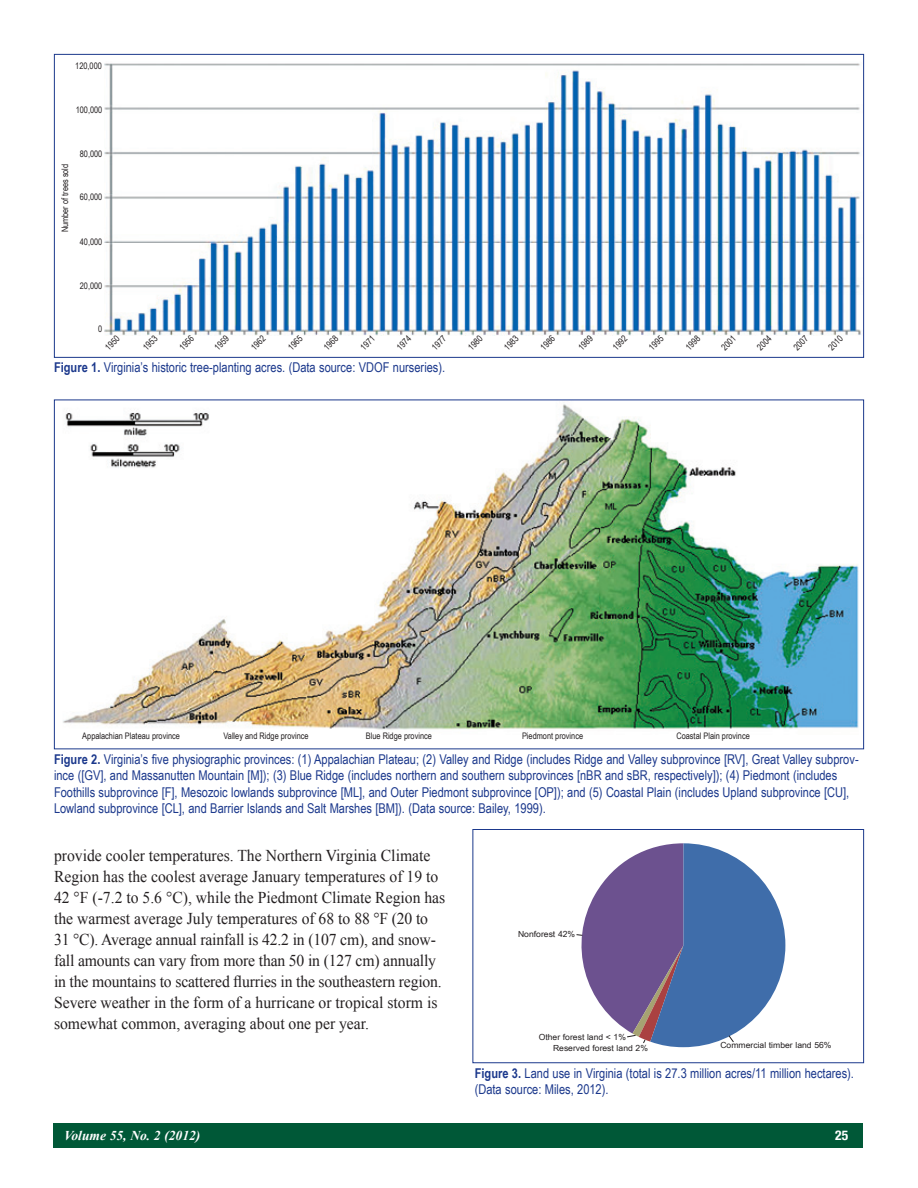
<style>
.page{position:relative;width:918px;height:1188px;background:#fff}
.page>*{position:absolute;margin:0;border:0;box-sizing:border-box;transform-origin:0 0}
.t1{font:16.5px/21px "Times New Roman";color:#231f20;scale:.95 1}
.t2{font:13.5px/16.5px "Arial Narrow";color:#1b388c}
.t3{font:italic 700 13.5px "Times New Roman";color:#fff}
.t4{font:700 condensed 13.5px "Helvetica Neue";color:#fff}
.t5{font:9px "Arial Narrow";color:#231f20}
.t6{font:8.4px/10.9px "Arial Narrow";color:#231f20;scale:1.25 1}
.s1{font-weight:700}
</style>
<div class="page">
<div style="left:53px;top:1123px;width:810px;height:25px;background:#005837"></div>
<img style="left:105px;top:63px;width:756px;height:273px">
<img style="left:63px;top:404px;width:796px;height:326px">
<div style="left:472px;top:829px;width:392px;height:234px;border:1px solid #1b388c"></div>
<svg style="left:576px;top:843px;width:209px;height:204px"></svg>
<p class="t5" style="left:75px;top:59px;width:28px">120,000</p>
<p class="t5" style="left:76px;top:103px;width:28px">100,000</p>
<p class="t5" style="left:80px;top:147px;width:24px">80,000</p>
<p class="t5" style="left:80px;top:191px;width:24px">60,000</p>
<p class="t5" style="left:80px;top:235px;width:24px">40,000</p>
<p class="t5" style="left:58px;top:232px;width:70px;rotate:-90deg">Number of trees sold</p>
<p class="t5" style="left:80px;top:279px;width:24px">20,000</p>
<p class="t5" style="left:98px;top:323px;width:6px">0</p>
<p class="t5" style="left:102px;top:344px;width:18px;rotate:-45deg">1950</p>
<p class="t5" style="left:140px;top:344px;width:18px;rotate:-45deg">1953</p>
<p class="t5" style="left:176px;top:344px;width:18px;rotate:-45deg">1956</p>
<p class="t5" style="left:211px;top:344px;width:18px;rotate:-45deg">1959</p>
<p class="t5" style="left:248px;top:344px;width:18px;rotate:-45deg">1962</p>
<p class="t5" style="left:285px;top:344px;width:18px;rotate:-45deg">1965</p>
<p class="t5" style="left:320px;top:344px;width:18px;rotate:-45deg">1968</p>
<p class="t5" style="left:357px;top:344px;width:18px;rotate:-45deg">1971</p>
<p class="t5" style="left:394px;top:344px;width:18px;rotate:-45deg">1974</p>
<p class="t5" style="left:429px;top:344px;width:18px;rotate:-45deg">1977</p>
<p class="t5" style="left:465px;top:344px;width:18px;rotate:-45deg">1980</p>
<p class="t5" style="left:501px;top:344px;width:18px;rotate:-45deg">1983</p>
<p class="t5" style="left:537px;top:344px;width:18px;rotate:-45deg">1986</p>
<p class="t5" style="left:575px;top:344px;width:18px;rotate:-45deg">1989</p>
<p class="t5" style="left:610px;top:344px;width:18px;rotate:-45deg">1992</p>
<p class="t5" style="left:646px;top:344px;width:18px;rotate:-45deg">1995</p>
<p class="t5" style="left:682px;top:344px;width:18px;rotate:-45deg">1998</p>
<p class="t5" style="left:718px;top:344px;width:18px;rotate:-45deg">2001</p>
<p class="t5" style="left:754px;top:344px;width:18px;rotate:-45deg">2004</p>
<p class="t5" style="left:790px;top:344px;width:18px;rotate:-45deg">2007</p>
<p class="t5" style="left:825px;top:344px;width:18px;rotate:-45deg">2010</p>
<p class="t2" style="left:54px;top:359px;width:393px"><span class="s1">Figure 1.</span> Virginia’s historic tree-planting acres. (Data source: VDOF nurseries).</p>
<p class="t5" style="left:82px;top:730px;width:99px">Appalachian Plateau province</p>
<p class="t5" style="left:224px;top:730px;width:87px">Valley and Ridge province</p>
<p class="t5" style="left:366px;top:730px;width:68px">Blue Ridge province</p>
<p class="t5" style="left:522px;top:730px;width:63px">Piedmont province</p>
<p class="t5" style="left:676px;top:730px;width:75px">Coastal Plain province</p>
<p class="t2" style="left:54px;top:750px;width:806px"><span class="s1">Figure 2.</span> Virginia’s five physiographic provinces: (1) Appalachian Plateau; (2) Valley and Ridge (includes Ridge and Valley subprovince [RV], Great Valley subprov&shy;ince ([GV], and Massanutten Mountain [M]); (3) Blue Ridge (includes northern and southern subprovinces [nBR and sBR, respectively]); (4) Piedmont (includes Foothills subprovince [F], Mesozoic lowlands subprovince [ML], and Outer Piedmont subprovince [OP]); and (5) Coastal Plain (includes Upland subprovince [CU], Lowland subprovince [CL], and Barrier Islands and Salt Marshes [BM]). (Data source: Bailey, 1999).</p>
<p class="t1" style="left:54px;top:844px;width:413px">provide cooler temperatures. The Northern Virginia Climate Region has the coolest average January temperatures of 19 to 42 °F (-7.2 to 5.6 °C), while the Piedmont Climate Region has the warmest average July temperatures of 68 to 88 °F (20 to 31 °C). Average annual rainfall is 42.2 in (107 cm), and snow&shy;fall amounts can vary from more than 50 in (127 cm) annually in the mountains to scattered flurries in the southeastern region.<br>Severe weather in the form of a hurricane or tropical storm is somewhat common, averaging about one per year.</p>
<p class="t6" style="left:518px;top:928px;width:47px">Nonforest 42%</p>
<p class="t6" style="left:553px;top:1031px;width:78px;text-indent:-14px">Other forest land &lt; 1%<br>Reserved forest land 2%</p>
<p class="t6" style="left:720px;top:1040px;width:90px">Commercial timber land 56%</p>
<p class="t2" style="left:475px;top:1064px;width:381px"><span class="s1">Figure 3.</span> Land use in Virginia (total is 27.3 million acres/11 million hectares). (Data source: Miles, 2012).</p>
<p class="t3" style="left:64px;top:1126px;width:138px">Volume 55, No. 2 (2012)</p>
<p class="t4" style="left:835px;top:1127px;width:14px">25</p>
</div>
